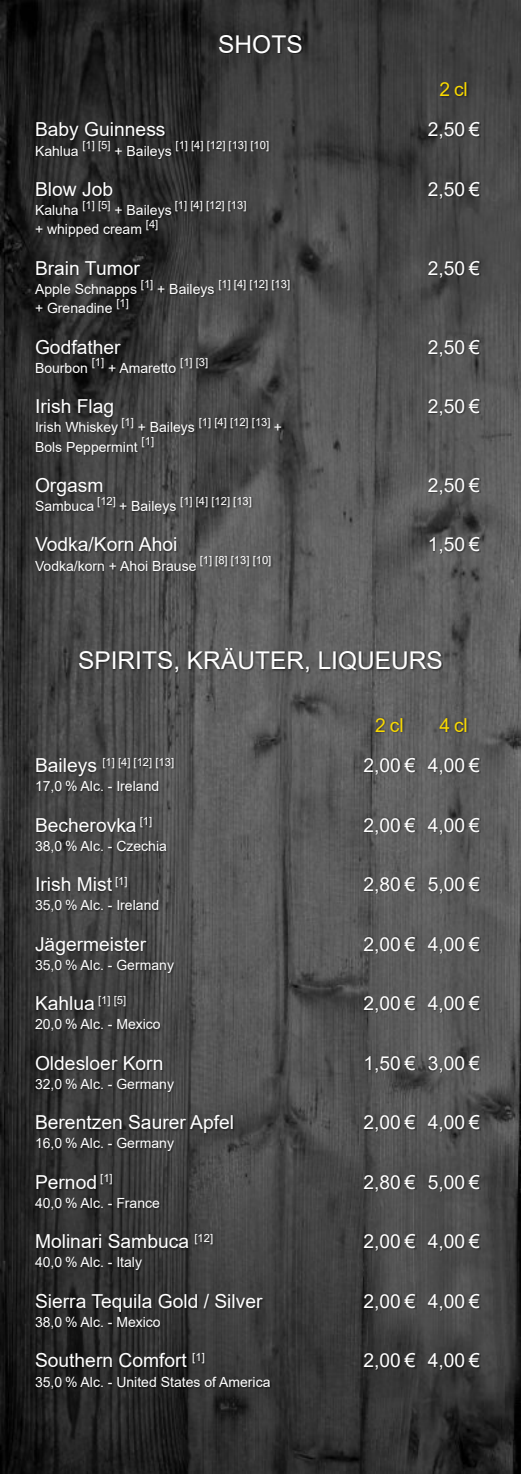
<style>
.page{position:relative;width:521px;height:1474px;background:#fff}
.page>*{position:absolute;margin:0;border:0;box-sizing:border-box;transform-origin:0 0}
.t1{font:24.5px "Arial";color:#fff}
.t2{font:19.25px "Arial";color:#fff}
.t3{font:19.25px "Arial";letter-spacing:.1em;color:#f9d900}
.t4{font:14px "Arial";color:#fff}
.t5{font:11.2px "Arial";color:#fff}
.s1{font-size:19.25px}
</style>
<div class="page">
<img style="left:0;top:0;width:521px;height:1473px">
<img style="left:35px;top:122px;width:255px;height:1267px">
<img style="left:364px;top:718px;width:52px;height:652px">
<img style="left:428px;top:82px;width:52px;height:1288px">
<img style="left:219px;top:35px;width:83px;height:19px">
<img style="left:79px;top:647px;width:363px;height:26px">
<p class="t1" style="left:218px;top:35px;width:86px">SHOTS</p>
<p class="t2" style="left:35px;top:122px;width:132px">Baby Guinness</p>
<p class="t4" style="left:35px;top:145px;width:45px">Kahlua</p>
<p class="t5" style="left:82px;top:141px;width:30px">[1] [5]</p>
<p class="t4" style="left:114px;top:145px;width:59px">+ Baileys</p>
<p class="t5" style="left:176px;top:141px;width:95px">[1] [4] [12] [13] [10]</p>
<p class="t2" style="left:35px;top:182px;width:80px">Blow Job</p>
<p class="t4" style="left:35px;top:205px;width:45px">Kaluha</p>
<p class="t5" style="left:82px;top:201px;width:30px">[1] [5]</p>
<p class="t4" style="left:114px;top:205px;width:59px">+ Baileys</p>
<p class="t5" style="left:175px;top:201px;width:73px">[1] [4] [12] [13]</p>
<p class="t4" style="left:35px;top:224px;width:109px">+ whipped cream</p>
<p class="t5" style="left:146px;top:220px;width:14px">[4]</p>
<p class="t2" style="left:35px;top:261px;width:106px">Brain Tumor</p>
<p class="t4" style="left:35px;top:284px;width:103px">Apple Schnapps</p>
<p class="t5" style="left:141px;top:279px;width:14px">[1]</p>
<p class="t4" style="left:157px;top:284px;width:59px">+ Baileys</p>
<p class="t5" style="left:218px;top:279px;width:73px">[1] [4] [12] [13]</p>
<p class="t4" style="left:35px;top:303px;width:79px">+ Grenadine</p>
<p class="t5" style="left:116px;top:299px;width:14px">[1]</p>
<p class="t2" style="left:35px;top:339px;width:87px">Godfather</p>
<p class="t4" style="left:35px;top:362px;width:54px">Bourbon</p>
<p class="t5" style="left:92px;top:358px;width:14px">[1]</p>
<p class="t4" style="left:108px;top:362px;width:70px">+ Amaretto</p>
<p class="t5" style="left:180px;top:358px;width:30px">[1] [3]</p>
<p class="t2" style="left:35px;top:399px;width:81px">Irish Flag</p>
<p class="t4" style="left:35px;top:422px;width:85px">Irish Whiskey</p>
<p class="t5" style="left:121px;top:418px;width:14px">[1]</p>
<p class="t4" style="left:138px;top:422px;width:59px">+ Baileys</p>
<p class="t5" style="left:199px;top:418px;width:73px">[1] [4] [12] [13]</p>
<p class="t4" style="left:274px;top:422px;width:10px">+</p>
<p class="t4" style="left:35px;top:441px;width:104px">Bols Peppermint</p>
<p class="t5" style="left:142px;top:437px;width:14px">[1]</p>
<p class="t2" style="left:35px;top:478px;width:70px">Orgasm</p>
<p class="t4" style="left:35px;top:501px;width:61px">Sambuca</p>
<p class="t5" style="left:97px;top:496px;width:20px">[12]</p>
<p class="t4" style="left:119px;top:501px;width:59px">+ Baileys</p>
<p class="t5" style="left:180px;top:496px;width:73px">[1] [4] [12] [13]</p>
<p class="t2" style="left:35px;top:537px;width:144px">Vodka/Korn Ahoi</p>
<p class="t4" style="left:35px;top:560px;width:163px">Vodka/korn + Ahoi Brause</p>
<p class="t5" style="left:200px;top:556px;width:73px">[1] [8] [13] [10]</p>
<p class="t3" style="left:439px;top:82px;width:30px">2cl</p>
<p class="t2" style="left:428px;top:122px;width:54px">2,50 €</p>
<p class="t2" style="left:428px;top:182px;width:54px">2,50 €</p>
<p class="t2" style="left:428px;top:261px;width:54px">2,50 €</p>
<p class="t2" style="left:428px;top:339px;width:54px">2,50 €</p>
<p class="t2" style="left:428px;top:399px;width:54px">2,50 €</p>
<p class="t2" style="left:428px;top:478px;width:54px">2,50 €</p>
<p class="t2" style="left:428px;top:537px;width:54px">1,50 €</p>
<p class="t1" style="left:78px;top:651px;width:366px">SPIRITS, KRÄUTER, LIQUEURS</p>
<p class="t5" style="left:35px;top:757px;width:141px"><span class="s1">Baileys</span> [1] [4] [12] [13]</p>
<p class="t4" style="left:35px;top:781px;width:126px">17,0 % Alc. - Ireland</p>
<p class="t2" style="left:35px;top:817px;width:119px">Becherovka <sup>[1]</sup></p>
<p class="t4" style="left:35px;top:840px;width:133px">38,0 % Alc. - Czechia</p>
<p class="t2" style="left:35px;top:877px;width:94px">Irish Mist <sup>[1]</sup></p>
<p class="t4" style="left:35px;top:900px;width:126px">35,0 % Alc. - Ireland</p>
<p class="t2" style="left:35px;top:936px;width:113px">Jägermeister</p>
<p class="t4" style="left:35px;top:959px;width:140px">35,0 % Alc. - Germany</p>
<p class="t2" style="left:35px;top:996px;width:93px">Kahlua <sup>[1]</sup> <sup>[5]</sup></p>
<p class="t4" style="left:35px;top:1019px;width:127px">20,0 % Alc. - Mexico</p>
<p class="t2" style="left:35px;top:1055px;width:130px">Oldesloer Korn</p>
<p class="t4" style="left:35px;top:1078px;width:140px">32,0 % Alc. - Germany</p>
<p class="t2" style="left:35px;top:1115px;width:201px">Berentzen Saurer Apfel</p>
<p class="t4" style="left:35px;top:1138px;width:140px">16,0 % Alc. - Germany</p>
<p class="t2" style="left:35px;top:1174px;width:79px">Pernod <sup>[1]</sup></p>
<p class="t4" style="left:35px;top:1197px;width:126px">40,0 % Alc. - France</p>
<p class="t2" style="left:35px;top:1234px;width:180px">Molinari Sambuca <sup>[12]</sup></p>
<p class="t4" style="left:35px;top:1257px;width:109px">40,0 % Alc. - Italy</p>
<p class="t2" style="left:35px;top:1293px;width:229px">Sierra Tequila Gold / Silver</p>
<p class="t4" style="left:35px;top:1316px;width:127px">38,0 % Alc. - Mexico</p>
<p class="t2" style="left:35px;top:1353px;width:171px">Southern Comfort <sup>[1]</sup></p>
<p class="t4" style="left:35px;top:1376px;width:237px">35,0 % Alc. - United States of America</p>
<p class="t3" style="left:375px;top:717px;width:30px">2cl</p>
<p class="t2" style="left:363px;top:758px;width:54px">2,00 €</p>
<p class="t3" style="left:439px;top:717px;width:30px">4cl</p>
<p class="t2" style="left:428px;top:758px;width:54px">4,00 €</p>
<p class="t2" style="left:363px;top:817px;width:54px">2,00 €</p>
<p class="t2" style="left:428px;top:817px;width:54px">4,00 €</p>
<p class="t2" style="left:363px;top:877px;width:54px">2,80 €</p>
<p class="t2" style="left:428px;top:877px;width:54px">5,00 €</p>
<p class="t2" style="left:363px;top:936px;width:54px">2,00 €</p>
<p class="t2" style="left:428px;top:936px;width:54px">4,00 €</p>
<p class="t2" style="left:363px;top:996px;width:54px">2,00 €</p>
<p class="t2" style="left:428px;top:996px;width:54px">4,00 €</p>
<p class="t2" style="left:363px;top:1055px;width:54px">1,50 €</p>
<p class="t2" style="left:428px;top:1055px;width:54px">3,00 €</p>
<p class="t2" style="left:363px;top:1115px;width:54px">2,00 €</p>
<p class="t2" style="left:428px;top:1115px;width:54px">4,00 €</p>
<p class="t2" style="left:363px;top:1174px;width:54px">2,80 €</p>
<p class="t2" style="left:428px;top:1174px;width:54px">5,00 €</p>
<p class="t2" style="left:363px;top:1234px;width:54px">2,00 €</p>
<p class="t2" style="left:428px;top:1234px;width:54px">4,00 €</p>
<p class="t2" style="left:363px;top:1293px;width:54px">2,00 €</p>
<p class="t2" style="left:428px;top:1293px;width:54px">4,00 €</p>
<p class="t2" style="left:363px;top:1353px;width:54px">2,00 €</p>
<p class="t2" style="left:428px;top:1353px;width:54px">4,00 €</p>
</div>
